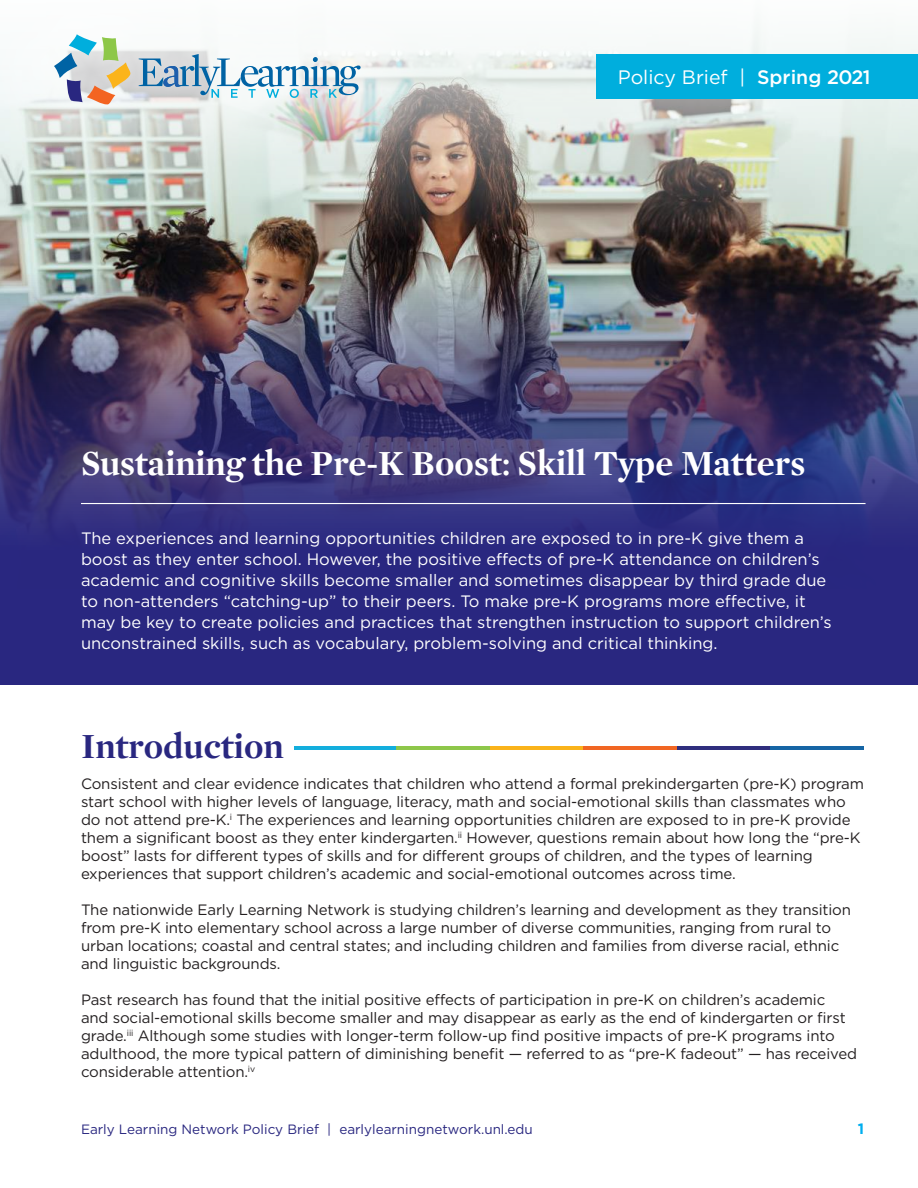
<style>
.page{position:relative;width:918px;height:1188px;background:#fff}
.page>*{position:absolute;margin:0;border:0;box-sizing:border-box;transform-origin:0 0}
.t1{font:700 36px "Mercury Display";color:#fff}
.t2{font:700 36px "Mercury Display";color:#292780}
.t3{font:19.5px "Gotham";color:#fff}
.t4{font:16.5px/21px "Gotham";color:#fff}
.t5{font:15px/18px "Gotham";letter-spacing:-.01em;color:#231f20}
.t6{font:700 15px "Gotham";color:#00aeef}
.t7{font:13.5px "Gotham";color:#292780}
.s1{font-weight:500}
</style>
<div class="page">
<div style="left:0;top:0;width:918px;height:685px;background:#292780"></div>
<img style="left:0;top:237px;width:918px;height:289px">
<img style="left:0;top:0;width:918px;height:237px">
<svg style="left:0;top:0;width:428px;height:172px"></svg>
<svg style="left:54px;top:34px;width:77px;height:70px"></svg>
<svg style="left:139px;top:54px;width:222px;height:44px"></svg>
<hr style="left:295px;top:746px;width:101px;height:4px;background:#13aedd">
<hr style="left:396px;top:746px;width:94px;height:4px;background:#8ec74a">
<hr style="left:490px;top:746px;width:93px;height:4px;background:#fab31a">
<hr style="left:583px;top:746px;width:94px;height:4px;background:#f16623">
<hr style="left:677px;top:746px;width:93px;height:4px;background:#2f2e7e">
<hr style="left:770px;top:746px;width:94px;height:4px;background:#1665a5">
<hr style="left:81px;top:503px;width:785px;height:1px;background:#fff">
<div style="left:596px;top:54px;width:322px;height:45px;background:#00aedd"></div>
<h2 class="t3" style="left:618px;top:64px;width:254px">Policy Brief | <span class="s1">Spring 2021</span></h2>
<h1 class="t1" style="left:81px;top:436px;width:726px">Sustaining the Pre-K Boost: Skill Type Matters</h1>
<p class="t4" style="left:81px;top:527px;width:752px">The experiences and learning opportunities children are exposed to in pre-K give them a boost as they enter school. However, the positive effects of pre-K attendance on children’s academic and cognitive skills become smaller and sometimes disappear by third grade due to non-attenders “catching-up” to their peers. To make pre-K programs more effective, it may be key to create policies and practices that strengthen instruction to support children’s unconstrained skills, such as vocabulary, problem-solving and critical thinking.</p>
<h1 class="t2" style="left:81px;top:720px;width:204px">Introduction</h1>
<p class="t5" style="left:81px;top:775px;width:785px">Consistent and clear evidence indicates that children who attend a formal prekindergarten (pre-K) program start school with higher levels of language, literacy, math and social-emotional skills than classmates who do not attend pre-K.<sup>i</sup> The experiences and learning opportunities children are exposed to in pre-K provide them a significant boost as they enter kindergarten.<sup>ii</sup> However, questions remain about how long the “pre-K boost” lasts for different types of skills and for different groups of children, and the types of learning experiences that support children’s academic and social-emotional outcomes across time.</p>
<p class="t5" style="left:81px;top:901px;width:772px">The nationwide Early Learning Network is studying children’s learning and development as they transition from pre-K into elementary school across a large number of diverse communities, ranging from rural to urban locations; coastal and central states; and including children and families from diverse racial, ethnic and linguistic backgrounds.</p>
<p class="t5" style="left:81px;top:991px;width:778px">Past research has found that the initial positive effects of participation in pre-K on children’s academic<br>and social-emotional skills become smaller and may disappear as early as the end of kindergarten or first grade.<sup>iii</sup> Although some studies with longer-term follow-up find positive impacts of pre-K programs into adulthood, the more typical pattern of diminishing benefit — referred to as “pre-K fadeout” — has received considerable attention.<sup>iv</sup></p>
<p class="t7" style="left:81px;top:1121px;width:453px">Early Learning Network Policy Brief | earlylearningnetwork.unl.edu</p>
<p class="t6" style="left:858px;top:1119px;width:8px">1</p>
</div>
